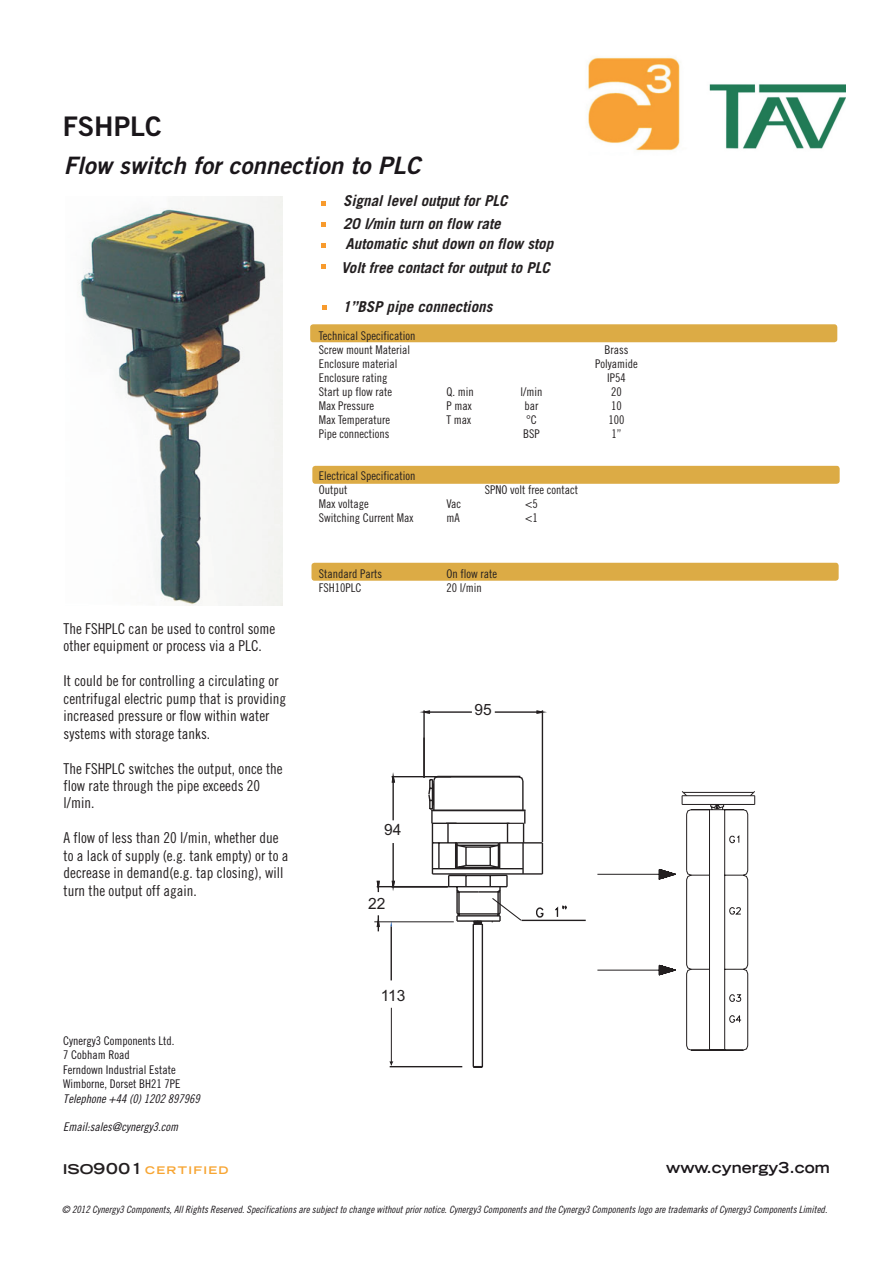
<style>
.page{position:relative;width:893px;height:1263px;background:#fff}
.page>*{position:absolute;margin:0;border:0;box-sizing:border-box;transform-origin:0 0}
.t1{font:27px "Trade Gothic Bold Two";color:#1a161a}
.t2{font:italic 24px "Trade Gothic Bold Two";color:#1a161a}
.t3{font:15.6px "Arial";color:#231f20}
.t4{font:15px/17.5px "Trade Gothic Cond Eighteen";color:#231f20}
.t5{font:italic 700 15px/22.4px "Trade Gothic";color:#231f20}
.t6{font:700 expanded 15px "Trade Gothic LT Std";color:#1a161a}
.t7{font:12px/14px "Trade Gothic Cond Eighteen";color:#231f20}
.t8{font:12px/14.4px "Trade Gothic Cond Eighteen";color:#1a161a}
.t9{font:12px "Trade Gothic Cond Eighteen Obl";color:#1a161a}
.t10{font:700 expanded 10.5px "Trade Gothic LT Std";letter-spacing:.115em;color:#f7a533;scale:1.07 1}
.t11{font:10.05px "Trade Gothic Cond Eighteen Obl";color:#1a161a}
.s1{font-size:13.5px;color:#231f20}
.s2{font-size:15px;color:#231f20}
</style>
<div class="page">
<div style="left:312px;top:466px;width:528px;height:18px;background:#dcab45;border-radius:3px"></div>
<div style="left:310px;top:324px;width:527px;height:18px;background:#dcab45;border-radius:3px"></div>
<div style="left:311px;top:563px;width:528px;height:18px;background:#dcab45;border-radius:3px"></div>
<svg style="left:322px;top:201px;width:4px;height:5px"></svg>
<svg style="left:321px;top:222px;width:5px;height:5px"></svg>
<svg style="left:321px;top:264px;width:5px;height:4px"></svg>
<svg style="left:322px;top:306px;width:5px;height:4px"></svg>
<svg style="left:322px;top:244px;width:4px;height:4px"></svg>
<img style="left:588px;top:57px;width:257px;height:94px">
<hr style="left:542px;top:710px;width:1px;height:132px;background:#231f20">
<hr style="left:392px;top:782px;width:2px;height:38px;background:#231f20">
<hr style="left:391px;top:926px;width:1px;height:54px;background:#231f20">
<hr style="left:390px;top:1066px;width:72px;height:1px;background:#231f20">
<svg style="left:376px;top:915px;width:5px;height:16px"></svg>
<hr style="left:377px;top:886px;width:72px;height:1px;background:#231f20">
<hr style="left:392px;top:843px;width:2px;height:38px;background:#231f20">
<svg style="left:391px;top:880px;width:5px;height:11px"></svg>
<svg style="left:376px;top:880px;width:5px;height:13px"></svg>
<hr style="left:429px;top:711px;width:43px;height:2px;background:#231f20">
<hr style="left:423px;top:710px;width:2px;height:67px;background:#231f20">
<hr style="left:392px;top:776px;width:59px;height:1px;background:#231f20">
<svg style="left:391px;top:772px;width:5px;height:12px"></svg>
<svg style="left:420px;top:710px;width:11px;height:5px"></svg>
<hr style="left:495px;top:711px;width:42px;height:2px;background:#231f20">
<svg style="left:535px;top:710px;width:12px;height:5px"></svg>
<svg style="left:597px;top:791px;width:159px;height:260px"></svg>
<hr style="left:482px;top:924px;width:1px;height:143px;background:#231f20">
<hr style="left:473px;top:924px;width:1px;height:143px;background:#231f20">
<svg style="left:427px;top:775px;width:159px;height:150px"></svg>
<hr style="left:437px;top:776px;width:83px;height:2px;background:#231f20">
<img style="left:79px;top:197px;width:203px;height:408px">
<hr style="left:374px;top:921px;width:80px;height:1px;background:#231f20">
<hr style="left:391px;top:1008px;width:1px;height:57px;background:#231f20">
<h1 class="t1" style="left:63px;top:116px;width:101px">FSHPLC</h1>
<h2 class="t2" style="left:64px;top:156px;width:358px">Flow switch for connection to PLC</h2>
<p class="t5" style="left:343px;top:191px;width:166px">Signal level output for PLC<br>20 l/min turn on flow rate</p>
<p class="t5" style="left:341px;top:258px;width:210px">Volt free contact for output to PLC</p>
<p class="t5" style="left:346px;top:234px;width:209px">Automatic shut down on flow stop</p>
<p class="t5" style="left:342px;top:297px;width:152px">1”BSP pipe connections</p>
<p class="t7" style="left:319px;top:330px;width:98px">Technical Specification<br>Screw mount Material</p>
<p class="t7" style="left:604px;top:344px;width:25px">Brass</p>
<p class="t7" style="left:319px;top:358px;width:80px">Enclosure material</p>
<p class="t7" style="left:595px;top:358px;width:44px">Polyamide</p>
<p class="t7" style="left:319px;top:372px;width:70px">Enclosure rating</p>
<p class="t7" style="left:607px;top:372px;width:20px">IP54</p>
<p class="t7" style="left:319px;top:386px;width:75px">Start up flow rate</p>
<p class="t7" style="left:446px;top:386px;width:29px">Q. min</p>
<p class="t7" style="left:520px;top:386px;width:23px">l/min</p>
<p class="t7" style="left:611px;top:386px;width:12px">20</p>
<p class="t7" style="left:319px;top:400px;width:57px">Max Pressure</p>
<p class="t7" style="left:446px;top:400px;width:27px">P max</p>
<p class="t7" style="left:524px;top:400px;width:15px">bar</p>
<p class="t7" style="left:611px;top:400px;width:12px">10</p>
<p class="t7" style="left:319px;top:414px;width:73px">Max Temperature</p>
<p class="t7" style="left:446px;top:414px;width:26px">T max</p>
<p class="t7" style="left:526px;top:414px;width:12px">°C</p>
<p class="t7" style="left:608px;top:414px;width:17px">100</p>
<p class="t7" style="left:319px;top:428px;width:72px">Pipe connections</p>
<p class="t7" style="left:523px;top:428px;width:18px">BSP</p>
<p class="t7" style="left:611px;top:428px;width:11px">1”</p>
<p class="t7" style="left:319px;top:470px;width:98px">Electrical Specification<br>Output</p>
<p class="t7" style="left:485px;top:484px;width:95px">SPNO volt free contact</p>
<p class="t7" style="left:319px;top:498px;width:51px">Max voltage</p>
<p class="t7" style="left:446px;top:498px;width:16px">Vac</p>
<p class="t7" style="left:525px;top:498px;width:14px">&lt;5</p>
<p class="t7" style="left:319px;top:512px;width:96px">Switching Current Max</p>
<p class="t7" style="left:446px;top:512px;width:15px">mA</p>
<p class="t7" style="left:525px;top:512px;width:14px">&lt;1</p>
<p class="t4" style="left:64px;top:620px;width:213px">The FSHPLC can be used to control some other equipment or process via a PLC.</p>
<p class="t4" style="left:64px;top:673px;width:224px">It could be for controlling a circulating or centrifugal electric pump that is providing increased pressure or flow within water systems with storage tanks.</p>
<p class="t4" style="left:64px;top:760px;width:221px">The FSHPLC switches the output, once the flow rate through the pipe exceeds 20 l/min.</p>
<p class="t4" style="left:64px;top:830px;width:226px">A flow of less than 20 l/min, whether due to a lack of supply (e.g. tank empty) or to a decrease in demand(e.g. tap closing), will turn the output off again.</p>
<p class="t7" style="left:319px;top:568px;width:65px">Standard Parts</p>
<p class="t7" style="left:446px;top:568px;width:52px">On flow rate</p>
<p class="t7" style="left:319px;top:582px;width:44px">FSH10PLC</p>
<p class="t7" style="left:446px;top:582px;width:37px">20 l/min</p>
<p class="t3" style="left:384px;top:824px;width:19px">94</p>
<p class="t3" style="left:368px;top:897px;width:19px">22</p>
<p class="t3" style="left:474px;top:704px;width:19px">95</p>
<p class="t8" style="left:63px;top:1034px;width:119px">Cynergy3 Components Ltd.<br>7 Cobham Road<br>Ferndown Industrial Estate<br>Wimborne, Dorset BH21 7PE</p>
<p class="t9" style="left:63px;top:1093px;width:138px">Telephone +44 (0) 1202 897969</p>
<p class="t9" style="left:63px;top:1122px;width:116px">Email:sales@cynergy3.com</p>
<p class="t3" style="left:381px;top:990px;width:26px">113</p>
<p class="t6" style="left:666px;top:1162px;width:165px">www.cynergy3.com</p>
<p class="t11" style="left:62px;top:1204px;width:767px">© 2012 Cynergy3 Components, All Rights Reserved. Specifications are subject to change without prior notice. Cynergy3 Components and the Cynergy3 Components logo are trademarks of Cynergy3 Components Limited.</p>
<p class="t10" style="left:63px;top:1166px;width:156px"><span class="s1">ISO</span><span class="s2">9001</span> CERTIFIED</p>
</div>
